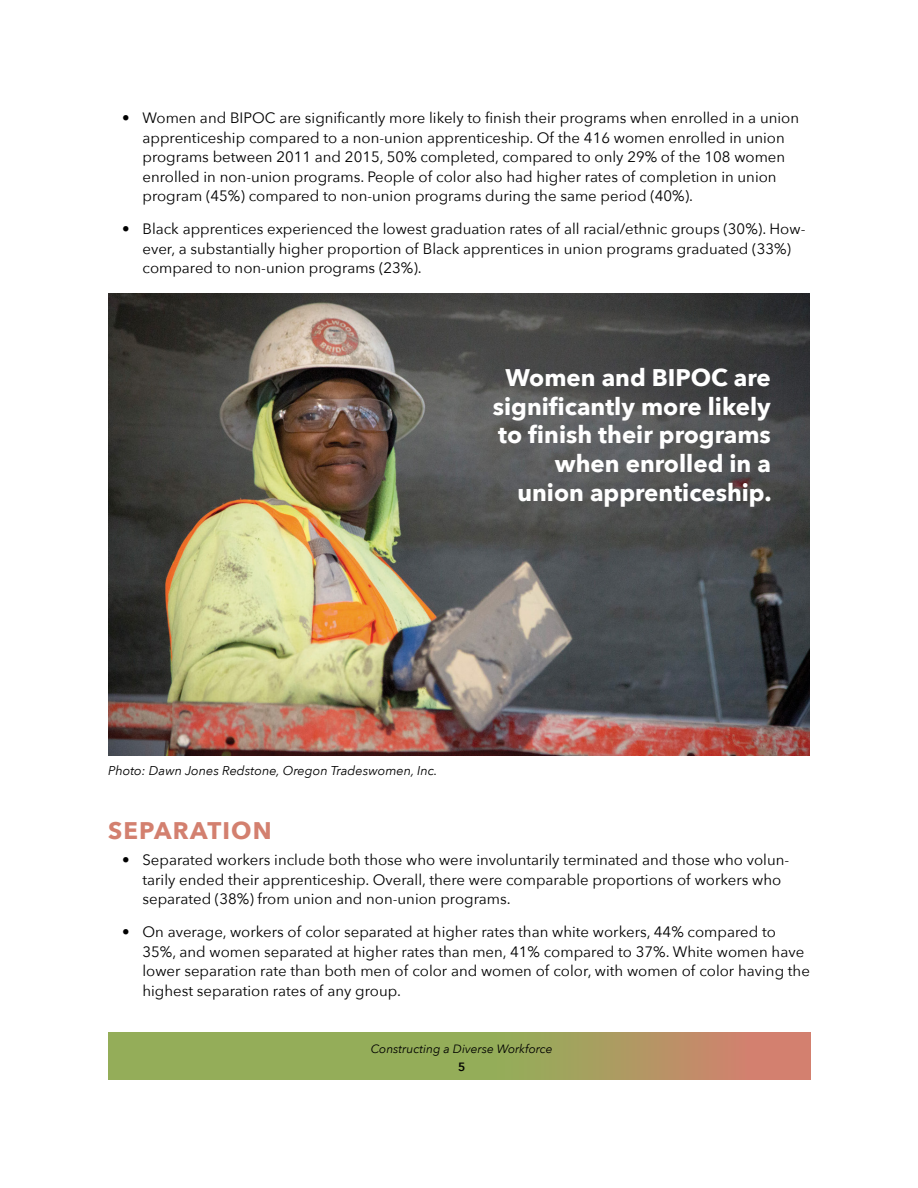
<style>
.page{position:relative;width:918px;height:1188px;background:#fff}
.page>*{position:absolute;margin:0;border:0;box-sizing:border-box;transform-origin:0 0}
.t1{font:700 24px/28.8px "Avenir Next";color:#fff;text-align:right}
.Subhead{font:700 24px "Avenir Next";letter-spacing:.05em;color:#d3806f}
.t2{font:15px/19.5px "Avenir Next";color:#000}
.Body_text{font:italic 12.75px "Avenir Next";color:#000}
.t3{font:italic 12px "Avenir Next";color:#000}
.t4{font:600 12px "Avenir Next";color:#000}
.s1{font-weight:200}
</style>
<div class="page">
<svg style="left:108px;top:1033px;width:702px;height:47px;background:#a3a15e"></svg>
<img style="left:108px;top:294px;width:702px;height:461px">
<p class="t2" style="left:142px;top:107px;width:658px;text-indent:-20px"><span class="s1">•</span> Women and BIPOC are significantly more likely to finish their programs when enrolled in a union apprenticeship compared to a non-union apprenticeship. Of the 416 women enrolled in union programs between 2011 and 2015, 50% completed, compared to only 29% of the 108 women enrolled in non-union programs. People of color also had higher rates of completion in union program (45%) compared to non-union programs during the same period (40%).</p>
<p class="t2" style="left:142px;top:218px;width:664px;text-indent:-20px"><span class="s1">•</span> Black apprentices experienced the lowest graduation rates of all racial/ethnic groups (30%). How&shy;ever, a substantially higher proportion of Black apprentices in union programs graduated (33%) compared to non-union programs (23%).</p>
<p class="t1" style="left:493px;top:363px;width:280px">Women and BIPOC are significantly more likely to finish their programs when enrolled in a union apprenticeship.</p>
<p class="Body_text" style="left:108px;top:760px;width:331px">Photo: Dawn Jones Redstone, Oregon Tradeswomen, Inc.</p>
<p class="Subhead" style="left:108px;top:810px;width:165px">SEPARATION</p>
<p class="t2" style="left:142px;top:850px;width:648px;text-indent:-20px"><span class="s1">•</span> Separated workers include both those who were involuntarily terminated and those who volun&shy;tarily ended their apprenticeship. Overall, there were comparable proportions of workers who separated (38%) from union and non-union programs.</p>
<p class="t2" style="left:142px;top:922px;width:669px;text-indent:-20px"><span class="s1">•</span> On average, workers of color separated at higher rates than white workers, 44% compared to 35%, and women separated at higher rates than men, 41% compared to 37%. White women have lower separation rate than both men of color and women of color, with women of color having the highest separation rates of any group.</p>
<p class="t3" style="left:371px;top:1038px;width:183px">Constructing a Diverse Workforce</p>
<p class="t4" style="left:458px;top:1056px;width:9px">5</p>
</div>
